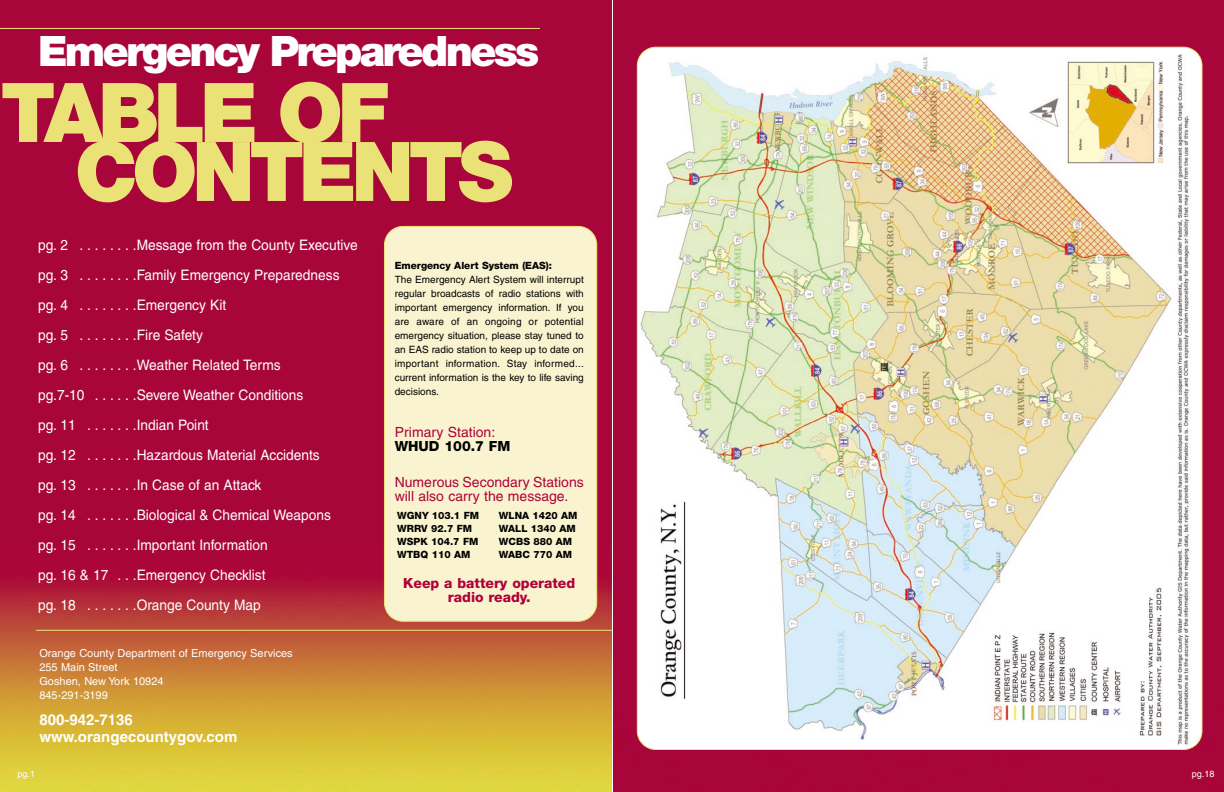
<style>
.page{position:relative;width:1224px;height:792px;background:#fff}
.page>*{position:absolute;margin:0;border:0;box-sizing:border-box;transform-origin:0 0}
.t1{font:900 82.5px/59px "Helvetica Neue";letter-spacing:-.065em;color:#eae276}
.t2{font:900 42px "Helvetica Neue";letter-spacing:-.065em;color:#fff}
.t3{font:700 15px/17px "Helvetica";color:#fff}
.t4{font:14.4px/30px "Helvetica";color:#fff;scale:.95 1}
.t5{font:14px/14px "Helvetica";color:#b0003a}
.t6{font:800 14px/14px "Helvetica Neue";color:#b0003a;text-align:center}
.t7{font:800 14px "Helvetica Neue";color:#000}
.t8{font:11px/14px "Helvetica";color:#fff}
.t9{font:10px/14px "Helvetica";color:#000;text-align:justify}
.t10{font:800 10px/13px "Helvetica Neue";color:#000}
.t11{font:9px "Helvetica";color:#fff}
</style>
<div class="page">
<img style="left:0;top:0;width:1224px;height:792px">
<img style="left:637px;top:47px;width:565px;height:703px">
<hr style="left:0;top:28px;width:540px;height:1px;background:#eae276">
<hr style="left:36px;top:630px;width:576px;height:1px;background:#eae276">
<div style="left:384px;top:226px;width:213px;height:396px;background:#f9f4cf"></div>
<h2 class="t2" style="left:38px;top:36px;width:502px">Emergency Preparedness</h2>
<h1 class="t1" style="left:75px;top:90px;width:440px;text-indent:-74px">TABLE OF<br>CONTENTS</h1>
<p class="t4" style="left:38px;top:231px;width:338px">pg. 2 . . . . . . . .Message from the County Executive pg. 3 . . . . . . . .Family Emergency Preparedness pg. 4 . . . . . . . .Emergency Kit<br>pg. 5 . . . . . . . .Fire Safety<br>pg. 6 . . . . . . . .Weather Related Terms<br>pg.7-10 . . . . . .Severe Weather Conditions<br>pg. 11 . . . . . . .Indian Point<br>pg. 12 . . . . . . .Hazardous Material Accidents<br>pg. 13 . . . . . . .In Case of an Attack<br>pg. 14 . . . . . . .Biological &amp; Chemical Weapons<br>pg. 15 . . . . . . .Important Information<br>pg. 16 &amp; 17 . . .Emergency Checklist<br>pg. 18 . . . . . . .Orange County Map</p>
<p class="t8" style="left:39px;top:647px;width:255px">Orange County Department of Emergency Services<br>255 Main Street<br>Goshen, New York 10924<br>845-291-3199</p>
<p class="t3" style="left:39px;top:713px;width:200px">800-942-7136 www.orangecountygov.com</p>
<p class="t10" style="left:395px;top:260px;width:159px">Emergency Alert System (EAS):</p>
<p class="t9" style="left:395px;top:273px;width:191px">The Emergency Alert System will interrupt regular broadcasts of radio stations with important emergency information. If you are aware of an ongoing or potential emergency situation, please stay tuned to an EAS radio station to keep up to date on important information. Stay informed... current information is the key to life saving decisions.</p>
<p class="t5" style="left:395px;top:426px;width:102px">Primary Station:</p>
<p class="t7" style="left:395px;top:441px;width:117px">WHUD 100.7 FM</p>
<p class="t5" style="left:395px;top:476px;width:191px">Numerous Secondary Stations will also carry the message.</p>
<p class="t10" style="left:397px;top:510px;width:83px">WGNY 103.1 FM<br>WRRV 92.7 FM<br>WSPK 104.7 FM<br>WTBQ 110 AM</p>
<p class="t10" style="left:499px;top:510px;width:80px">WLNA 1420 AM<br>WALL 1340 AM<br>WCBS 880 AM<br>WABC 770 AM</p>
<p class="t6" style="left:403px;top:577px;width:174px">Keep a battery operated radio ready.</p>
<p class="t11" style="left:18px;top:770px;width:19px">pg.1</p>
<p class="t11" style="left:1192px;top:770px;width:24px">pg.18</p>
</div>
